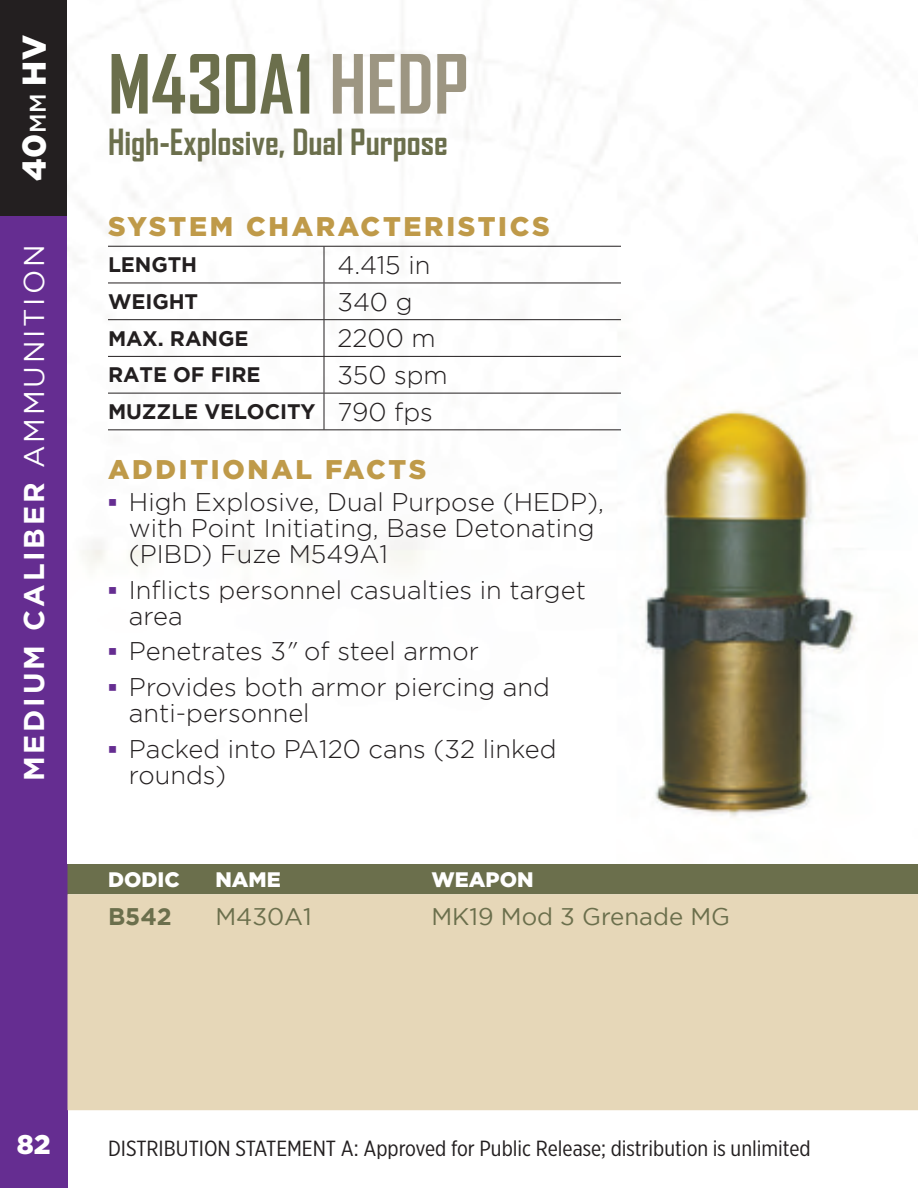
<style>
.page{position:relative;width:918px;height:1188px;background:#fff}
.page>*{position:absolute;margin:0;border:0;box-sizing:border-box;transform-origin:0 0}
.AMMO_HEAD2020{font:700 78px "Agency FB";color:#6b6f4c}
.Ammo_Head_2020_Small{font:700 34.5px "Agency FB";color:#6b6f4c}
.t1{font:900 33px "Gotham";color:#fff}
.t2{font:700 28.5px "Gotham";letter-spacing:.1em;color:#fff}
.SystemChar_AddFacts{font:900 27px "Gotham";letter-spacing:.1em;color:#bf9a49}
.t3{font:900 27px "Gotham";color:#fff}
.System_Characteristi{font:300 25.5px/26.1px "Gotham";color:#231f20}
.DODIC_TABLE_BODY_202{font:24px "Gotham";color:#6b6f4c}
.DODIC_TABLE_BODY_202-2{font:700 24px "Gotham";color:#6b6f4c}
.t4{font:21.9px "Gotham X Narrow";color:#231f20;scale:1.09 1}
.System_Characteristi-2{font:700 21px "Gotham";letter-spacing:-.005em;color:#231f20}
.Dodoc_Table_Head_202{font:900 21px "Gotham";color:#fff}
.s1{font-weight:500;font-size:22.5px}
.s2{font-weight:400}
.s3{color:#9d9682}
.s4{font-family:"Franklin Gothic";font-weight:500;font-stretch:condensed;color:#652d91}
.s5{font-style:italic}
</style>
<div class="page">
<div style="left:0;top:216px;width:68px;height:972px;background:#652d91"></div>
<div style="left:0;top:0;width:68px;height:216px;background:#231f20"></div>
<img style="left:82px;top:8px;width:789px;height:809px">
<div style="left:68px;top:864px;width:850px;height:30px;background:#6b6f4c"></div>
<div style="left:68px;top:894px;width:850px;height:216px;background:#e6d7b8"></div>
<hr style="left:108px;top:282px;width:216px;height:1px;background:#231f20">
<hr style="left:324px;top:282px;width:297px;height:1px;background:#231f20">
<hr style="left:108px;top:319px;width:216px;height:1px;background:#231f20">
<hr style="left:324px;top:319px;width:297px;height:1px;background:#231f20">
<hr style="left:108px;top:356px;width:216px;height:1px;background:#231f20">
<hr style="left:324px;top:356px;width:297px;height:1px;background:#231f20">
<hr style="left:108px;top:393px;width:216px;height:1px;background:#231f20">
<hr style="left:324px;top:393px;width:297px;height:1px;background:#231f20">
<hr style="left:324px;top:246px;width:297px;height:1px;background:#231f20">
<hr style="left:324px;top:429px;width:297px;height:1px;background:#231f20">
<hr style="left:108px;top:246px;width:216px;height:1px;background:#231f20">
<hr style="left:323px;top:247px;width:2px;height:36px;background:#231f20">
<hr style="left:323px;top:283px;width:2px;height:36px;background:#231f20">
<hr style="left:323px;top:320px;width:2px;height:36px;background:#231f20">
<hr style="left:323px;top:357px;width:2px;height:36px;background:#231f20">
<hr style="left:323px;top:393px;width:2px;height:36px;background:#231f20">
<hr style="left:108px;top:429px;width:216px;height:1px;background:#231f20">
<p class="t1" style="left:15px;top:181px;width:148px;rotate:-90deg">40<span class="s1">MM</span> HV</p>
<p class="t2" style="left:18px;top:781px;width:538px;rotate:-90deg">MEDIUM CALIBER <span class="s2">AMMUNITION</span></p>
<p class="AMMO_HEAD2020" style="left:108px;top:36px;width:362px">M430A1 <span class="s3">HEDP</span></p>
<p class="Ammo_Head_2020_Small" style="left:108px;top:120px;width:342px">High-Explosive, Dual Purpose</p>
<p class="SystemChar_AddFacts" style="left:108px;top:211px;width:443px">SYSTEM CHARACTERISTICS</p>
<p class="System_Characteristi-2" style="left:108px;top:253px;width:91px">LENGTH</p>
<p class="System_Characteristi" style="left:338px;top:252px;width:94px">4.415 in</p>
<p class="System_Characteristi-2" style="left:108px;top:289px;width:92px">WEIGHT</p>
<p class="System_Characteristi" style="left:338px;top:288px;width:77px">340 g</p>
<p class="System_Characteristi-2" style="left:108px;top:326px;width:142px">MAX. RANGE</p>
<p class="System_Characteristi" style="left:338px;top:325px;width:100px">2200 m</p>
<p class="System_Characteristi-2" style="left:108px;top:363px;width:154px">RATE OF FIRE</p>
<p class="System_Characteristi" style="left:338px;top:362px;width:112px">350 spm</p>
<p class="System_Characteristi-2" style="left:108px;top:400px;width:209px">MUZZLE VELOCITY</p>
<p class="System_Characteristi" style="left:338px;top:398px;width:97px">790 fps</p>
<p class="SystemChar_AddFacts" style="left:108px;top:454px;width:320px">ADDITIONAL FACTS</p>
<p class="System_Characteristi" style="left:129px;top:489px;width:477px;text-indent:-21px"><span class="s4">▪</span> High Explosive, Dual Purpose (HEDP), with Point Initiating, Base Detonating (PIBD) Fuze M549A1</p>
<p class="System_Characteristi" style="left:129px;top:576px;width:458px;text-indent:-21px"><span class="s4">▪</span> Inflicts personnel casualties in target area</p>
<p class="System_Characteristi" style="left:108px;top:638px;width:373px"><span class="s4">▪</span> Penetrates 3<span class="s5">"</span> of steel armor</p>
<p class="System_Characteristi" style="left:129px;top:674px;width:423px;text-indent:-21px"><span class="s4">▪</span> Provides both armor piercing and anti-personnel</p>
<p class="System_Characteristi" style="left:129px;top:735px;width:429px;text-indent:-21px"><span class="s4">▪</span> Packed into PA120 cans (32 linked rounds)</p>
<p class="Dodoc_Table_Head_202" style="left:108px;top:867px;width:73px">DODIC</p>
<p class="Dodoc_Table_Head_202" style="left:215px;top:867px;width:67px">NAME</p>
<p class="Dodoc_Table_Head_202" style="left:431px;top:867px;width:104px">WEAPON</p>
<p class="DODIC_TABLE_BODY_202-2" style="left:108px;top:902px;width:65px">B542</p>
<p class="DODIC_TABLE_BODY_202" style="left:215px;top:903px;width:98px">M430A1</p>
<p class="DODIC_TABLE_BODY_202" style="left:431px;top:903px;width:300px">MK19 Mod 3 Grenade MG</p>
<p class="t3" style="left:17px;top:1129px;width:35px">82</p>
<p class="t4" style="left:108px;top:1136px;width:646px">DISTRIBUTION STATEMENT A: Approved for Public Release; distribution is unlimited</p>
</div>
